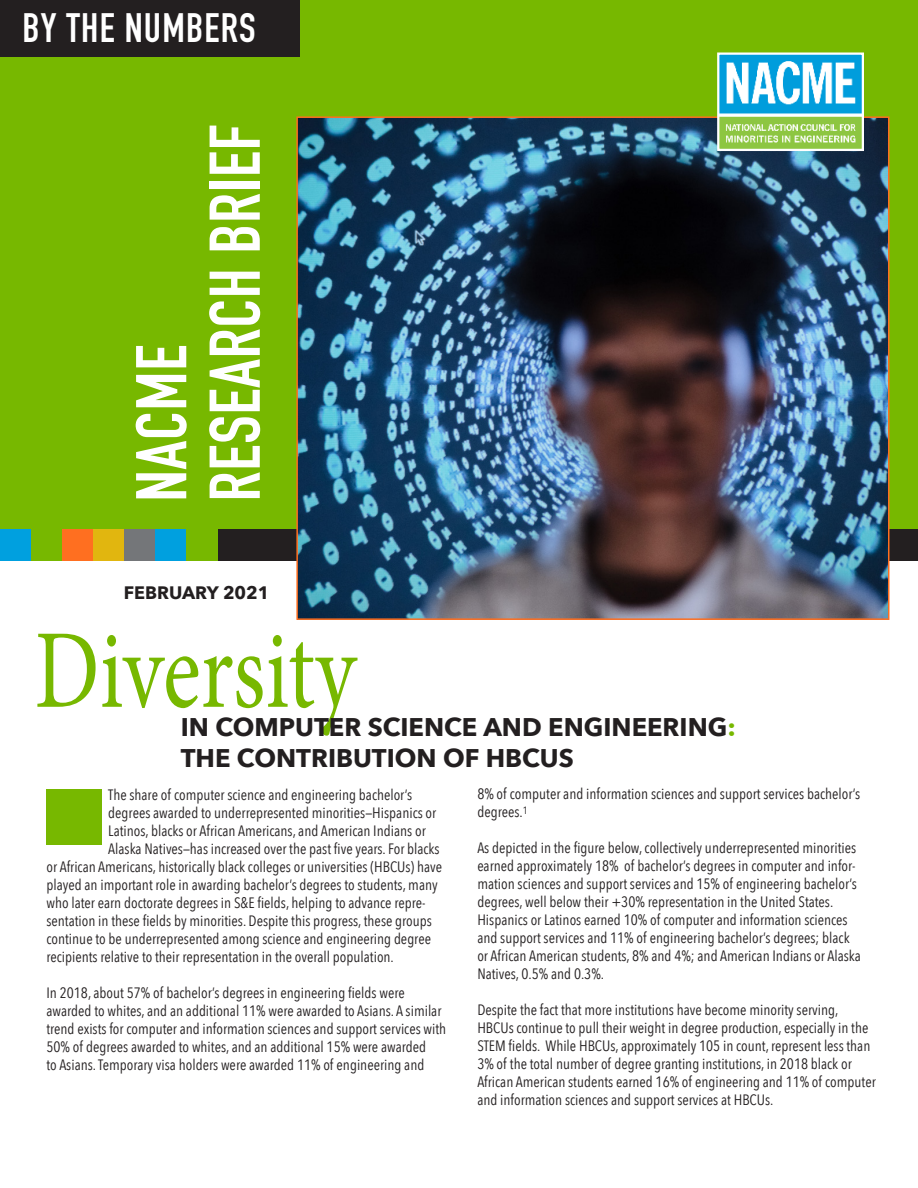
<style>
.page{position:relative;width:918px;height:1188px;background:#fff}
.page>*{position:absolute;margin:0;border:0;box-sizing:border-box;transform-origin:0 0}
.t1{font:112.35px "Minion Pro";letter-spacing:-.005em;color:#77b800;scale:.79 1}
.t2{font:700 70.5px "DIN Condensed";letter-spacing:.01em;color:#fff}
.t3{font:700 40.5px "DIN Condensed";letter-spacing:.03em;color:#fff}
.t4{font:700 25.5px/30.6px "Avenir Next";color:#231f20}
.t5{font:700 18px "Avenir Next";color:#231f20}
.t6{font:15px/18px "Avenir Next Condensed";color:#231f20}
.s1{color:#77b800}
</style>
<div class="page">
<div style="left:0;top:0;width:918px;height:529px;background:#77b800"></div>
<div style="left:46px;top:790px;width:56px;height:55px;background:#77b800"></div>
<div style="left:0;top:0;width:299px;height:57px;background:#231f20"></div>
<div style="left:0;top:529px;width:918px;height:31px;background:#231f20"></div>
<div style="left:0;top:529px;width:31px;height:31px;background:#00a0df"></div>
<div style="left:31px;top:529px;width:31px;height:31px;background:#77b800"></div>
<div style="left:62px;top:529px;width:31px;height:31px;background:#ff6f20"></div>
<div style="left:93px;top:529px;width:31px;height:31px;background:#e1b60f"></div>
<div style="left:124px;top:529px;width:31px;height:31px;background:#747679"></div>
<img style="left:299px;top:119px;width:588px;height:498px">
<div style="left:296px;top:116px;width:594px;height:504px;border:2px solid #ff6f20"></div>
<img style="left:720px;top:55px;width:141px;height:93px">
<div style="left:717px;top:52px;width:147px;height:99px;border:2px solid #fff"></div>
<div style="left:155px;top:529px;width:31px;height:31px;background:#00a0df"></div>
<div style="left:186px;top:529px;width:31px;height:31px;background:#77b800"></div>
<p class="t3" style="left:22px;top:1px;width:235px">BY THE NUMBERS</p>
<p class="t2" style="left:114px;top:501px;width:158px;rotate:-90deg">NACME</p>
<p class="t2" style="left:188px;top:501px;width:379px;rotate:-90deg">RESEARCH BRIEF</p>
<p class="t5" style="left:124px;top:577px;width:147px">FEBRUARY 2021</p>
<p class="t1" style="left:34px;top:596px;width:408px">Diversity</p>
<p class="t4" style="left:181px;top:712px;width:557px">IN COMPUTER SCIENCE AND ENGINEERING<span class="s1">:<br></span>THE CONTRIBUTION OF HBCUS</p>
<p class="t6" style="left:477px;top:784px;width:384px">8% of computer and information sciences and support services bachelor’s degrees.<sup>1</sup></p>
<p class="t6" style="left:477px;top:838px;width:385px">As depicted in the figure below, collectively underrepresented minorities earned approximately 18% of bachelor’s degrees in computer and infor&shy;mation sciences and support services and 15% of engineering bachelor’s degrees, well below their +30% representation in the United States.<br>Hispanics or Latinos earned 10% of computer and information sciences and support services and 11% of engineering bachelor’s degrees; black or African American students, 8% and 4%; and American Indians or Alaska Natives, 0.5% and 0.3%.</p>
<p class="t6" style="left:477px;top:1000px;width:400px">Despite the fact that more institutions have become minority serving, HBCUs continue to pull their weight in degree production, especially in the STEM fields. While HBCUs, approximately 105 in count, represent less than 3% of the total number of degree granting institutions, in 2018 black or African American students earned 16% of engineering and 11% of computer and information sciences and support services at HBCUs.</p>
<p class="t6" style="left:108px;top:785px;width:305px">The share of computer science and engineering bachelor’s</p>
<p class="t6" style="left:108px;top:803px;width:329px">degrees awarded to underrepresented minorities—Hispanics or</p>
<p class="t6" style="left:108px;top:821px;width:319px">Latinos, blacks or African Americans, and American Indians or</p>
<p class="t6" style="left:108px;top:839px;width:333px">Alaska Natives—has increased over the past five years. For blacks</p>
<p class="t6" style="left:46px;top:857px;width:397px">or African Americans, historically black colleges or universities (HBCUs) have</p>
<p class="t6" style="left:46px;top:875px;width:393px">played an important role in awarding bachelor’s degrees to students, many</p>
<p class="t6" style="left:46px;top:893px;width:381px">who later earn doctorate degrees in S&amp;E fields, helping to advance repre-</p>
<p class="t6" style="left:46px;top:911px;width:387px">sentation in these fields by minorities. Despite this progress, these groups</p>
<p class="t6" style="left:46px;top:929px;width:386px">continue to be underrepresented among science and engineering degree</p>
<p class="t6" style="left:46px;top:947px;width:349px">recipients relative to their representation in the overall population.</p>
<p class="t6" style="left:46px;top:983px;width:401px">In 2018, about 57% of bachelor’s degrees in engineering fields were awarded to whites, and an additional 11% were awarded to Asians. A similar trend exists for computer and information sciences and support services with 50% of degrees awarded to whites, and an additional 15% were awarded<br>to Asians. Temporary visa holders were awarded 11% of engineering and</p>
</div>
